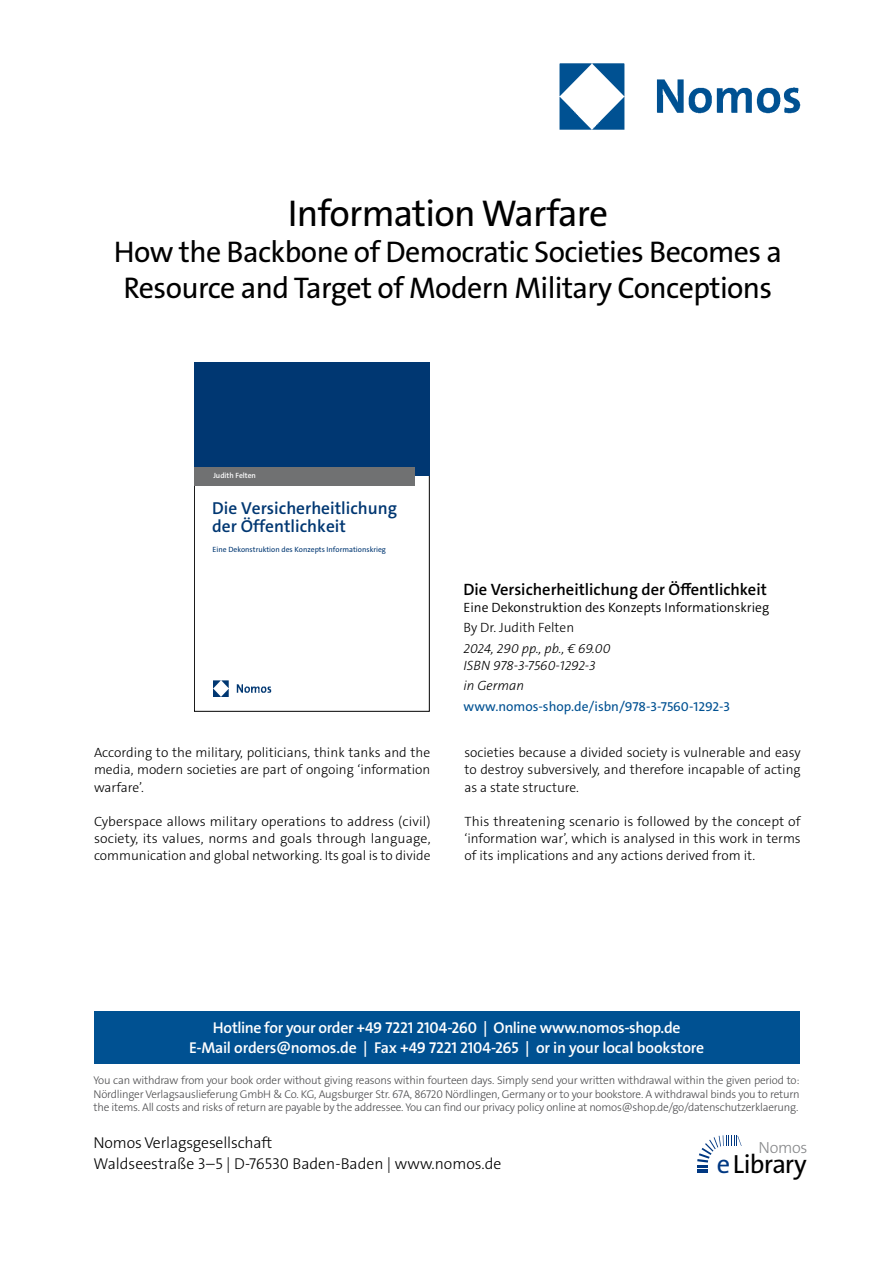
<style>
.page{position:relative;width:893px;height:1263px;background:#fff}
.page>*{position:absolute;margin:0;border:0;box-sizing:border-box;transform-origin:0 0}
.t1{font:37.5px "The Sans Os F";letter-spacing:-.02em;color:#000}
.t2{font:30px/36px "The Sans Os F";letter-spacing:-.02em;color:#000;text-align:center}
.t3{font:26.4px "The Sans Os F";letter-spacing:-.03em;color:#000}
.t4{font:600 17.4px/18.5px "The Sans C5";color:#003772}
.t5{font:600 16.5px "The Sans C5";color:#000}
.t6{font:300 16.2px "The Sans Os F";letter-spacing:-.02em;color:#87888a}
.t7{font:600 15.75px/21px "The Sans Os F";letter-spacing:-.02em;color:#fff;text-align:center}
.t8{font:300 15.75px/21px "The Sans Os F";color:#000}
.t9{font:300 13.5px/17.2px "The Sans C5";color:#000;text-align:justify}
.t10{font:italic 300 13.5px/16.5px "The Sans C5";color:#000}
.t11{font:300 13.5px "The Sans C5";color:#000}
.t12{font:13.5px "The Sans C5";color:#005192}
.t13{font:300 11.25px/13.5px "The Sans Os F";letter-spacing:-.02em;color:#4b4b4d;text-align:justify}
.t14{font:7.65px "The Sans C5";color:#003772}
.t15{font:600 7.65px "The Sans C5";color:#fff}
.s1{color:#003882}
</style>
<div class="page">
<div style="left:94px;top:1011px;width:705px;height:52px;background:#005192"></div>
<svg style="left:697px;top:1135px;width:45px;height:38px"></svg>
<img style="left:559px;top:63px;width:242px;height:67px">
<div style="left:194px;top:362px;width:236px;height:114px;background:#003772"></div>
<div style="left:194px;top:467px;width:220px;height:18px;background:#707172"></div>
<img style="left:213px;top:680px;width:59px;height:16px">
<h1 class="t1" style="left:288px;top:199px;width:322px">Information Warfare</h1>
<h2 class="t2" style="left:114px;top:237px;width:670px">How the Backbone of Democratic Societies Becomes a<br>Resource and Target of Modern Military Conceptions</h2>
<p class="t15" style="left:213px;top:471px;width:44px">Judith Felten</p>
<p class="t4" style="left:212px;top:499px;width:186px">Die Versicherheitlichung der Öffentlichkeit</p>
<p class="t14" style="left:213px;top:545px;width:175px">Eine Dekonstruktion des Konzepts Informationskrieg</p>
<p class="t9" style="left:94px;top:744px;width:338px">According to the military, politicians, think tanks and the media, modern societies are part of ongoing ‘information warfare’.</p>
<p class="t9" style="left:94px;top:813px;width:338px">Cyberspace allows military operations to address (civil) society, its values, norms and goals through language, communication and global networking. Its goal is to divide</p>
<p class="t5" style="left:463px;top:579px;width:305px">Die Versicherheitlichung der Öffentlichkeit</p>
<p class="t11" style="left:463px;top:598px;width:307px">Eine Dekonstruktion des Konzepts Informationskrieg</p>
<p class="t9" style="left:463px;top:619px;width:112px">By Dr. Judith Felten</p>
<p class="t10" style="left:463px;top:640px;width:149px">2024, 290 pp., pb., € 69.00<br>ISBN 978-3-7560-1292-3</p>
<p class="t10" style="left:463px;top:678px;width:62px">in German</p>
<p class="t12" style="left:463px;top:698px;width:268px">www.nomos-shop.de/isbn/978-3-7560-1292-3</p>
<p class="t9" style="left:464px;top:744px;width:338px">societies because a divided society is vulnerable and easy to destroy subversively, and therefore incapable of acting as a state structure.</p>
<p class="t9" style="left:464px;top:813px;width:338px">This threatening scenario is followed by the concept of ‘information war’, which is analysed in this work in terms of its implications and any actions derived from it.</p>
<p class="t7" style="left:189px;top:1017px;width:517px">Hotline for your order +49 7221 2104-260 | Online www.nomos-shop.de<br>E-Mail orders@nomos.de | Fax +49 7221 2104-265 | or in your local bookstore</p>
<p class="t13" style="left:94px;top:1074px;width:708px">You can withdraw from your book order without giving reasons within fourteen days. Simply send your written withdrawal within the given period to:<br>Nördlinger Verlagsauslieferung GmbH &amp; Co. KG, Augsburger Str. 67A, 86720 Nördlingen, Germany or to your bookstore. A withdrawal binds you to return the items. All costs and risks of return are payable by the addressee. You can find our privacy policy online at nomos@shop.de/go/datenschutzerklaerung.</p>
<p class="t8" style="left:94px;top:1133px;width:409px">Nomos Verlagsgesellschaft<br>Waldseestraße 3–5 | D-76530 Baden-Baden | www.nomos.de</p>
<p class="t6" style="left:758px;top:1137px;width:51px">Nomos</p>
<h3 class="t3" style="left:717px;top:1153px;width:91px"><span class="s1">e</span>Library</h3>
</div>
